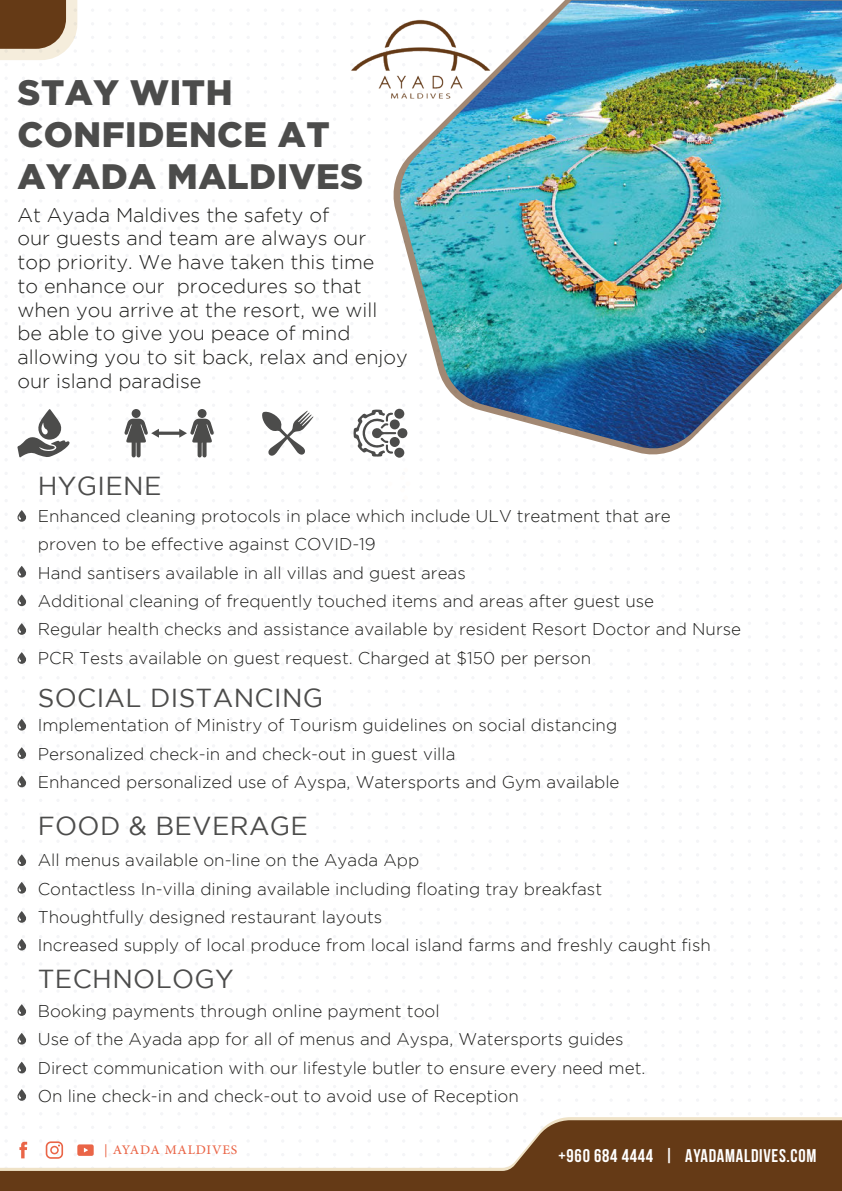
<style>
.page{position:relative;width:842px;height:1191px;background:#fff}
.page>*{position:absolute;margin:0;border:0;box-sizing:border-box;transform-origin:0 0}
.t1{font:900 35.4px/42.4px "Gotham";letter-spacing:.015em;color:#4c4c4b}
.t2{font:26px "Gotham";letter-spacing:.015em;color:#4c4c4b}
.t3{font:300 19.8px/23.8px "Gotham";color:#1d1d1b}
.t4{font:700 18.4px "Bebas Neue";letter-spacing:.04em;color:#fff}
.t5{font:18.4px "Adobe Arabic";letter-spacing:.04em;color:#ea6547}
.t6{font:300 17px/28.3px "Gotham";color:#1d1d1b}
</style>
<div class="page">
<svg style="left:77px;top:8px;width:311px;height:4px"></svg>
<svg style="left:77px;top:22px;width:259px;height:3px"></svg>
<svg style="left:91px;top:36px;width:245px;height:3px"></svg>
<svg style="left:92px;top:50px;width:244px;height:2px"></svg>
<svg style="left:91px;top:63px;width:245px;height:3px"></svg>
<svg style="left:91px;top:77px;width:245px;height:2px"></svg>
<svg style="left:22px;top:91px;width:314px;height:2px"></svg>
<svg style="left:22px;top:104px;width:366px;height:3px"></svg>
<svg style="left:22px;top:118px;width:366px;height:2px"></svg>
<svg style="left:22px;top:132px;width:366px;height:2px"></svg>
<svg style="left:22px;top:145px;width:366px;height:3px"></svg>
<svg style="left:22px;top:159px;width:365px;height:2px"></svg>
<svg style="left:22px;top:172px;width:366px;height:3px"></svg>
<svg style="left:22px;top:186px;width:366px;height:2px"></svg>
<svg style="left:22px;top:200px;width:365px;height:2px"></svg>
<svg style="left:22px;top:213px;width:366px;height:3px"></svg>
<svg style="left:22px;top:227px;width:366px;height:2px"></svg>
<svg style="left:22px;top:241px;width:366px;height:2px"></svg>
<svg style="left:22px;top:254px;width:366px;height:3px"></svg>
<svg style="left:22px;top:268px;width:365px;height:2px"></svg>
<svg style="left:22px;top:281px;width:366px;height:3px"></svg>
<svg style="left:22px;top:295px;width:366px;height:2px"></svg>
<svg style="left:22px;top:309px;width:365px;height:2px"></svg>
<svg style="left:22px;top:322px;width:366px;height:3px"></svg>
<svg style="left:22px;top:336px;width:366px;height:2px"></svg>
<svg style="left:22px;top:350px;width:366px;height:2px"></svg>
<svg style="left:22px;top:363px;width:366px;height:3px"></svg>
<svg style="left:22px;top:377px;width:365px;height:2px"></svg>
<svg style="left:22px;top:390px;width:366px;height:3px"></svg>
<svg style="left:22px;top:540px;width:798px;height:3px"></svg>
<svg style="left:22px;top:554px;width:798px;height:2px"></svg>
<svg style="left:22px;top:677px;width:798px;height:2px"></svg>
<svg style="left:22px;top:690px;width:798px;height:3px"></svg>
<svg style="left:22px;top:704px;width:798px;height:2px"></svg>
<svg style="left:22px;top:799px;width:798px;height:3px"></svg>
<svg style="left:22px;top:813px;width:798px;height:2px"></svg>
<svg style="left:22px;top:826px;width:798px;height:3px"></svg>
<svg style="left:22px;top:840px;width:798px;height:2px"></svg>
<svg style="left:22px;top:963px;width:798px;height:2px"></svg>
<svg style="left:22px;top:976px;width:798px;height:3px"></svg>
<svg style="left:22px;top:990px;width:798px;height:2px"></svg>
<svg style="left:22px;top:1113px;width:798px;height:2px"></svg>
<svg style="left:556px;top:1117px;width:286px;height:3px"></svg>
<svg style="left:0;top:1120px;width:842px;height:71px;fill:#653a16"></svg>
<svg style="left:0;top:0;width:77px;height:79px"></svg>
<svg style="left:19px;top:1139px;width:801px;height:19px"></svg>
<img style="left:397px;top:0;width:445px;height:447px">
<svg style="left:17px;top:510px;width:803px;height:19px"></svg>
<svg style="left:17px;top:566px;width:803px;height:18px"></svg>
<svg style="left:17px;top:594px;width:803px;height:17px"></svg>
<svg style="left:17px;top:622px;width:803px;height:16px"></svg>
<svg style="left:17px;top:649px;width:803px;height:16px"></svg>
<svg style="left:17px;top:717px;width:803px;height:16px"></svg>
<svg style="left:17px;top:745px;width:803px;height:16px"></svg>
<svg style="left:17px;top:772px;width:803px;height:16px"></svg>
<svg style="left:17px;top:854px;width:803px;height:16px"></svg>
<svg style="left:17px;top:881px;width:803px;height:16px"></svg>
<svg style="left:17px;top:908px;width:803px;height:16px"></svg>
<svg style="left:17px;top:935px;width:803px;height:16px"></svg>
<svg style="left:17px;top:1004px;width:803px;height:16px"></svg>
<svg style="left:17px;top:1031px;width:803px;height:16px"></svg>
<svg style="left:17px;top:1058px;width:803px;height:16px"></svg>
<svg style="left:17px;top:1085px;width:803px;height:16px"></svg>
<svg style="left:17px;top:403px;width:803px;height:58px"></svg>
<svg style="left:22px;top:472px;width:798px;height:30px"></svg>
<img style="left:351px;top:19px;width:147px;height:82px">
<h1 class="t1" style="left:17px;top:70px;width:347px">STAY WITH<br>CONFIDENCE AT<br>AYADA MALDIVES</h1>
<p class="t3" style="left:17px;top:202px;width:392px">At Ayada Maldives the safety of<br>our guests and team are always our<br>top priority. We have taken this time<br>to enhance our procedures so that when you arrive at the resort, we will<br>be able to give you peace of mind allowing you to sit back, relax and enjoy our island paradise</p>
<h2 class="t2" style="left:38px;top:471px;width:125px">HYGIENE</h2>
<p class="t6" style="left:38px;top:501px;width:705px">Enhanced cleaning protocols in place which include ULV treatment that are<br>proven to be effective against COVID-19<br>Hand santisers available in all villas and guest areas<br>Additional cleaning of frequently touched items and areas after guest use<br>Regular health checks and assistance available by resident Resort Doctor and Nurse</p>
<p class="t6" style="left:38px;top:644px;width:555px">PCR Tests available on guest request. Charged at $150 per person</p>
<h2 class="t2" style="left:38px;top:683px;width:287px">SOCIAL DISTANCING</h2>
<p class="t6" style="left:38px;top:711px;width:583px">Implementation of Ministry of Tourism guidelines on social distancing<br>Personalized check-in and check-out in guest villa<br>Enhanced personalized use of Ayspa, Watersports and Gym available</p>
<h2 class="t2" style="left:38px;top:811px;width:272px">FOOD &amp; BEVERAGE</h2>
<p class="t6" style="left:38px;top:846px;width:675px">All menus available on-line on the Ayada App<br>Contactless In-villa dining available including floating tray breakfast Thoughtfully designed restaurant layouts<br>Increased supply of local produce from local island farms and freshly caught fish</p>
<h2 class="t2" style="left:38px;top:964px;width:198px">TECHNOLOGY</h2>
<p class="t6" style="left:38px;top:996px;width:609px">Booking payments through online payment tool<br>Use of the Ayada app for all of menus and Ayspa, Watersports guides Direct communication with our lifestyle butler to ensure every need met.<br>On line check-in and check-out to avoid use of Reception</p>
<p class="t5" style="left:104px;top:1137px;width:135px">| AYADA MALDIVES</p>
<p class="t4" style="left:559px;top:1145px;width:259px">+960 684 4444 | AYADAMALDIVES.COM</p>
</div>
